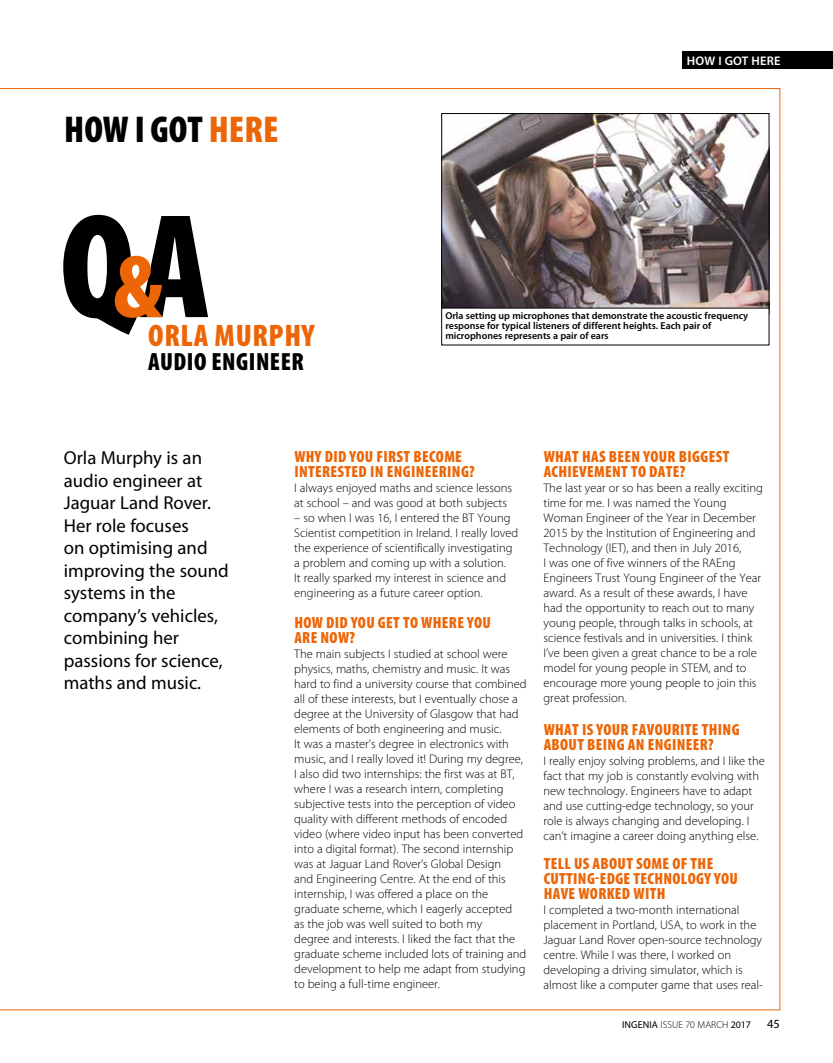
<style>
.page{position:relative;width:833px;height:1063px;background:#fff}
.page>*{position:absolute;margin:0;border:0;box-sizing:border-box;transform-origin:0 0}
.t1{font:900 condensed 150px "Myriad Pro";color:#000}
.t2{font:900 condensed 37.5px "Myriad Pro";color:#000}
.t3{font:900 condensed 31.25px "Myriad Pro";letter-spacing:.02em;color:#ec6608}
.t4{font:900 condensed 25px "Myriad Pro";letter-spacing:.02em;color:#000}
.t5{font:18.75px/22.5px "Myriad Pro";color:#000}
.t6{font:900 condensed 16.25px/15px "Myriad Pro";letter-spacing:.02em;color:#ec6608}
.t7{font:300 12.5px/15px "Myriad Pro";color:#000}
.t8{font:600 12.5px "Myriad Pro";letter-spacing:.02em;color:#fff}
.t9{font:12.5px "Myriad Pro";color:#000}
.t10{font:600 10px/10px "Myriad Pro";color:#000}
.t11{font:300 10px "Myriad Pro";letter-spacing:.01em;color:#000}
.s1{color:#ec6608}
.s2{font-size:90px;color:#ec6608}
.s3{font-weight:400}
</style>
<div class="page">
<div style="left:682px;top:51px;width:151px;height:18px;background:#000"></div>
<img style="left:443px;top:115px;width:324px;height:193px">
<div style="left:441px;top:113px;width:328px;height:201px;border:1px solid #000"></div>
<div style="left:442px;top:308px;width:327px;height:37px;background:#fff"></div>
<h2 class="t2" style="left:64px;top:108px;width:216px">HOW I GOT <span class="s1">HERE</span></h2>
<h1 class="t1" style="left:60px;top:184px;width:151px">Q<span class="s2">&amp;</span>A</h1>
<h3 class="t3" style="left:148px;top:318px;width:168px">ORLA MURPHY</h3>
<h3 class="t4" style="left:148px;top:347px;width:157px">AUDIO ENGINEER</h3>
<p class="t8" style="left:687px;top:54px;width:95px">HOW I GOT HERE</p>
<p class="t10" style="left:445px;top:311px;width:304px">Orla setting up microphones that demonstrate the acoustic frequency response for typical listeners of different heights. Each pair of microphones represents a pair of ears</p>
<h3 class="t5" style="left:64px;top:447px;width:166px">Orla Murphy is an audio engineer at<br>Jaguar Land Rover.<br>Her role focuses<br>on optimising and improving the sound systems in the company’s vehicles, combining her passions for science, maths and music.</h3>
<h3 class="t6" style="left:294px;top:449px;width:182px">WHY DID YOU FIRST BECOME<br>INTERESTED IN ENGINEERING?</h3>
<p class="t7" style="left:294px;top:481px;width:219px">I always enjoyed maths and science lessons at school – and was good at both subjects</p>
<p class="t7" style="left:294px;top:511px;width:225px">– so when I was 16, I entered the BT Young Scientist competition in Ireland. I really loved the experience of scientifically investigating a problem and coming up with a solution.<br>It really sparked my interest in science and engineering as a future career option.</p>
<h3 class="t6" style="left:294px;top:616px;width:198px">HOW DID YOU GET TO WHERE YOU<br>ARE NOW?</h3>
<p class="t7" style="left:294px;top:647px;width:234px">The main subjects I studied at school were physics, maths, chemistry and music. It was hard to find a university course that combined all of these interests, but I eventually chose a degree at the University of Glasgow that had elements of both engineering and music.<br>It was a master’s degree in electronics with music, and I really loved it! During my degree, I also did two internships: the first was at BT, where I was a research intern, completing subjective tests into the perception of video quality with different methods of encoded video (where video input has been converted into a digital format). The second internship was at Jaguar Land Rover’s Global Design<br>and Engineering Centre. At the end of this internship, I was offered a place on the graduate scheme, which I eagerly accepted<br>as the job was well suited to both my<br>degree and interests. I liked the fact that the graduate scheme included lots of training and development to help me adapt from studying to being a full-time engineer.</p>
<h3 class="t6" style="left:543px;top:449px;width:187px">WHAT HAS BEEN YOUR BIGGEST<br>ACHIEVEMENT TO DATE?</h3>
<p class="t7" style="left:543px;top:481px;width:221px">The last year or so has been a really exciting time for me. I was named the Young Woman Engineer of the Year in December 2015 by the Institution of Engineering and Technology (IET), and then in July 2016,<br>I was one of five winners of the RAEng Engineers Trust Young Engineer of the Year award. As a result of these awards, I have had the opportunity to reach out to many young people, through talks in schools, at science festivals and in universities. I think I’ve been given a great chance to be a role model for young people in STEM, and to encourage more young people to join this great profession.</p>
<h3 class="t6" style="left:543px;top:722px;width:197px">WHAT IS YOUR FAVOURITE THING<br>ABOUT BEING AN ENGINEER?</h3>
<p class="t7" style="left:543px;top:754px;width:223px">I really enjoy solving problems, and I like the fact that my job is constantly evolving with new technology. Engineers have to adapt and use cutting-edge technology, so your role is always changing and developing. I can’t imagine a career doing anything else.</p>
<h3 class="t6" style="left:543px;top:856px;width:196px">TELL US ABOUT SOME OF THE<br>CUTTING-EDGE TECHNOLOGY YOU<br>HAVE WORKED WITH</h3>
<p class="t7" style="left:543px;top:902px;width:221px">I completed a two-month international placement in Portland, USA, to work in the Jaguar Land Rover open-source technology centre. While I was there, I worked on developing a driving simulator, which is almost like a computer game that uses real-</p>
<p class="t11" style="left:622px;top:1019px;width:131px"><span class="s3">INGENIA</span> ISSUE 70 MARCH <span class="s3">2017</span></p>
<p class="t9" style="left:767px;top:1017px;width:14px">45</p>
</div>
